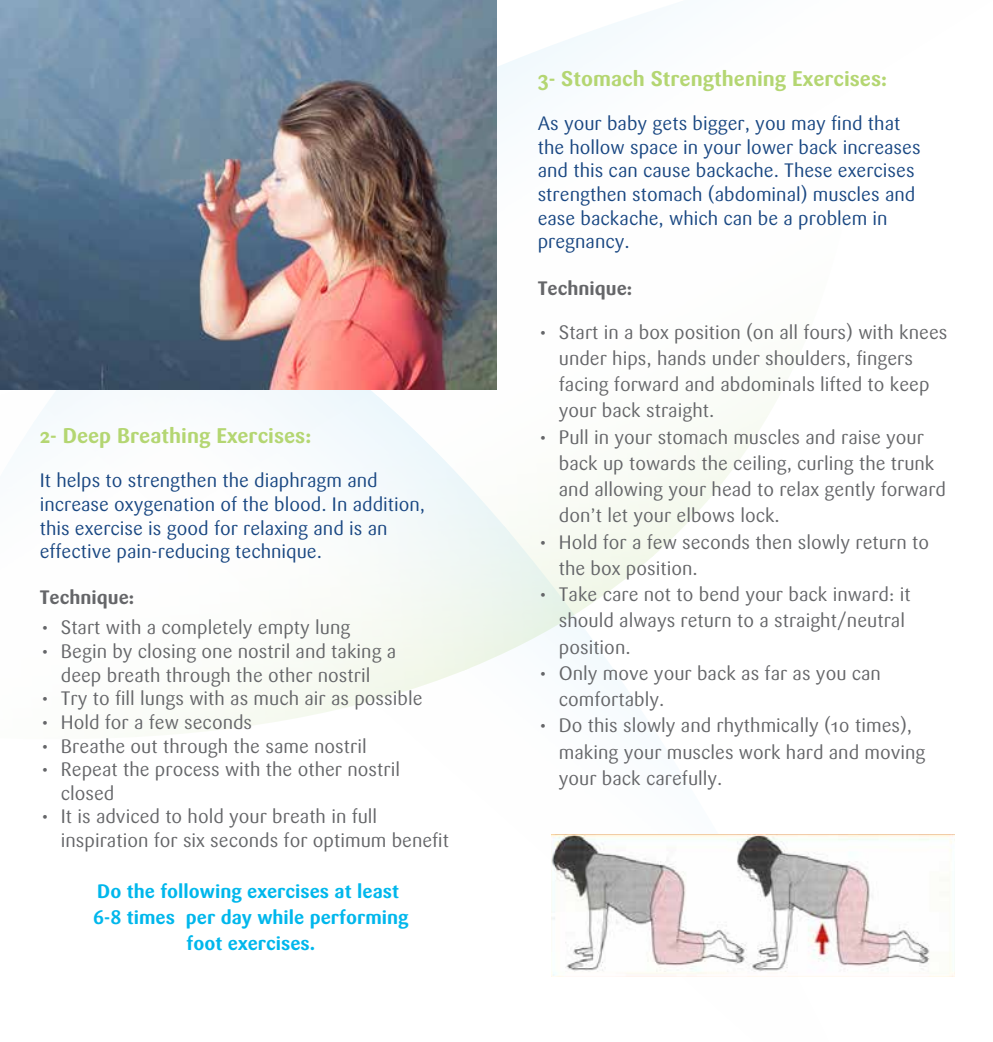
<style>
.page{position:relative;width:993px;height:1042px;background:#fff}
.page>*{position:absolute;margin:0;border:0;box-sizing:border-box;transform-origin:0 0}
.t1{font:700 21px "Sari";color:#b4d672}
.t2{font:19.25px/26.2px "Sari";color:#656669}
.t3{font:19.25px/23.6px "Sari";color:#194782}
.t4{font:700 19.25px/26.2px "Sari";color:#00b7ec;text-align:center}
.t5{font:700 19.25px "Sari";color:#656669}
</style>
<div class="page">
<img style="left:267px;top:342px;width:230px;height:382px">
<img style="left:0;top:389px;width:33px;height:1px">
<img style="left:377px;top:396px;width:271px;height:328px">
<img style="left:503px;top:525px;width:182px;height:452px">
<img style="left:652px;top:727px;width:228px;height:250px">
<img style="left:0;top:423px;width:351px;height:81px">
<img style="left:33px;top:389px;width:452px;height:34px">
<img style="left:0;top:494px;width:124px;height:10px">
<img style="left:124px;top:490px;width:93px;height:14px">
<img style="left:496px;top:91px;width:34px;height:86px">
<img style="left:496px;top:0;width:151px;height:91px">
<img style="left:0;top:0;width:496px;height:389px">
<img style="left:551px;top:834px;width:403px;height:142px">
<p class="t1" style="left:40px;top:423px;width:273px">2- Deep Breathing Exercises:</p>
<p class="t3" style="left:40px;top:469px;width:387px">It helps to strengthen the diaphragm and increase oxygenation of the blood. In addition, this exercise is good for relaxing and is an effective pain-reducing technique.</p>
<p class="t5" style="left:40px;top:585px;width:96px">Technique:</p>
<p class="t2" style="left:40px;top:615px;width:312px">• Start with a completely empty lung</p>
<p class="t2" style="left:40px;top:640px;width:358px;line-height:23.6px;text-align:center">• Begin by closing one nostril and taking a deep breath through the other nostril</p>
<p class="t2" style="left:40px;top:686px;width:384px">• Try to fill lungs with as much air as possible</p>
<p class="t2" style="left:40px;top:709px;width:214px">• Hold for a few seconds</p>
<p class="t2" style="left:40px;top:733px;width:328px">• Breathe out through the same nostril</p>
<p class="t2" style="left:61px;top:758px;width:340px;line-height:23.6px;text-indent:-21px">• Repeat the process with the other nostril closed</p>
<p class="t2" style="left:61px;top:805px;width:389px;line-height:23.6px;text-indent:-21px">• It is adviced to hold your breath in full inspiration for six seconds for optimum benefit</p>
<p class="t4" style="left:93px;top:878px;width:317px">Do the following exercises at least<br>6-8 times per day while performing foot exercises.</p>
<p class="t1" style="left:537px;top:66px;width:351px">3- Stomach Strengthening Exercises:</p>
<p class="t3" style="left:537px;top:112px;width:384px">As your baby gets bigger, you may find that the hollow space in your lower back increases and this can cause backache. These exercises strengthen stomach (abdominal) muscles and ease backache, which can be a problem in pregnancy.</p>
<p class="t5" style="left:537px;top:276px;width:96px">Technique:</p>
<p class="t2" style="left:558px;top:319px;width:390px;text-indent:-21px">• Start in a box position (on all fours) with knees under hips, hands under shoulders, fingers facing forward and abdominals lifted to keep your back straight.</p>
<p class="t2" style="left:558px;top:424px;width:388px;text-indent:-21px">• Pull in your stomach muscles and raise your back up towards the ceiling, curling the trunk and allowing your head to relax gently forward don’t let your elbows lock.</p>
<p class="t2" style="left:558px;top:529px;width:371px;text-indent:-21px">• Hold for a few seconds then slowly return to the box position.</p>
<p class="t2" style="left:558px;top:581px;width:353px;text-indent:-21px">• Take care not to bend your back inward: it should always return to a straight/neutral position.</p>
<p class="t2" style="left:558px;top:660px;width:323px;text-indent:-21px">• Only move your back as far as you can comfortably.</p>
<p class="t2" style="left:558px;top:713px;width:368px;text-indent:-21px">• Do this slowly and rhythmically (10 times), making your muscles work hard and moving your back carefully.</p>
</div>
